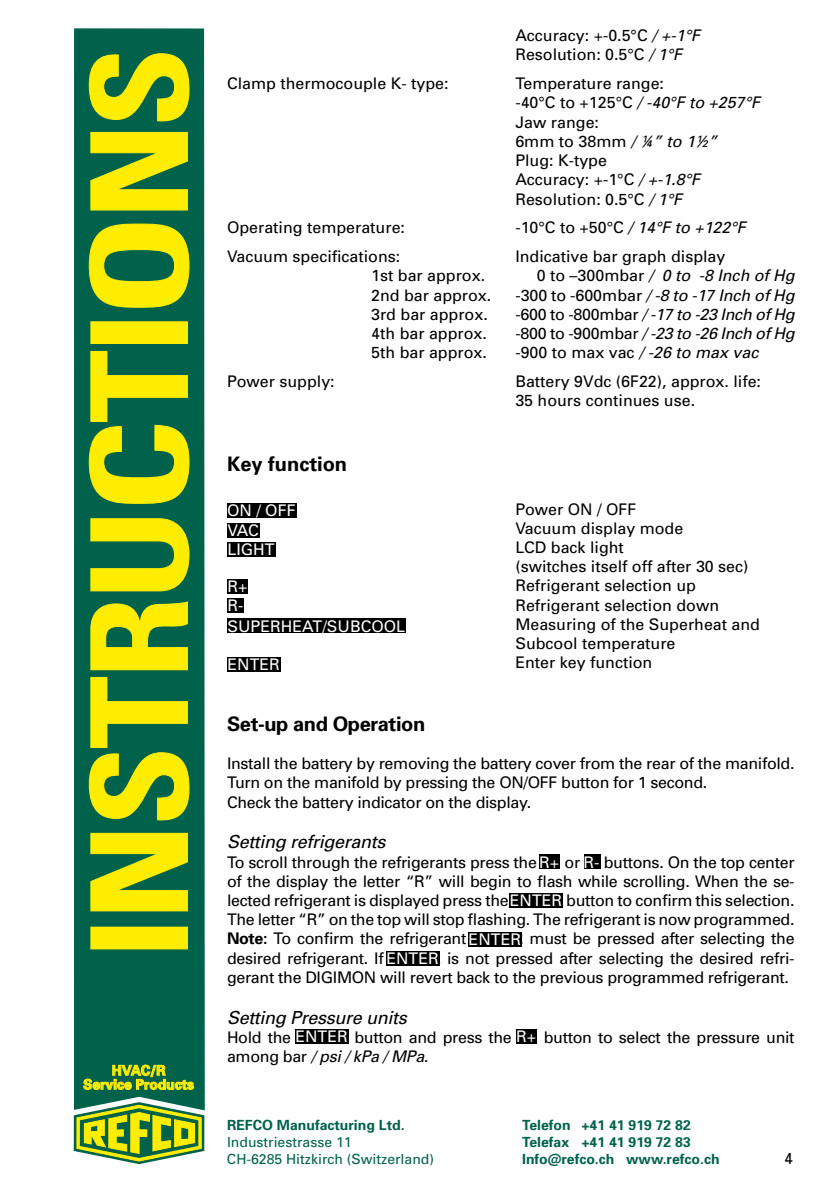
<style>
.page{position:relative;width:840px;height:1191px;background:#fff}
.page>*{position:absolute;margin:0;border:0;box-sizing:border-box;transform-origin:0 0}
.t1{font:700 20px "Univers";letter-spacing:-.02em;color:#000}
.t2{font:700 20px "Univers";color:#000}
.t3{font:italic 18px "Univers";letter-spacing:-.02em;color:#000}
.t4{font:16px/19.2px "Univers";color:#000}
.t5{font:16px/19.2px "Univers";letter-spacing:-.02em;color:#000}
.t6{font:italic 16px "Univers";letter-spacing:-.015em;color:#000}
.t7{font:16px/19.8px "Univers";color:#fff}
.t8{font:700 14px "Univers";color:#00624b}
.t9{font:14px "Univers";color:#00624b}
.t10{font:700 13.8px/14px "Univers";color:#ffed00;text-align:center}
.s1{font-style:italic}
.s2{font-style:normal}
.s3{color:#fff}
.s4{font-weight:700}
</style>
<div class="page">
<svg style="left:74px;top:1110px;width:130px;height:54px"></svg>
<div style="left:74px;top:28px;width:131px;height:1082px;background:#00624b"></div>
<div style="left:91px;top:927px;width:96px;height:22px;background:#ffed00"></div>
<svg style="left:90px;top:833px;width:97px;height:78px"></svg>
<svg style="left:89px;top:677px;width:100px;height:144px"></svg>
<svg style="left:90px;top:601px;width:97px;height:69px"></svg>
<svg style="left:90px;top:518px;width:99px;height:73px"></svg>
<svg style="left:89px;top:351px;width:100px;height:152px"></svg>
<div style="left:91px;top:322px;width:96px;height:21px;background:#ffed00"></div>
<div style="left:91px;top:321px;width:96px;height:23px;border:1px solid #ffed00"></div>
<svg style="left:89px;top:224px;width:100px;height:83px"></svg>
<svg style="left:90px;top:132px;width:97px;height:78px"></svg>
<svg style="left:89px;top:53px;width:100px;height:69px"></svg>
<svg style="left:83px;top:1064px;width:111px;height:25px"></svg>
<div style="left:227px;top:542px;width:48px;height:14px;background:#000"></div>
<div style="left:227px;top:503px;width:69px;height:14px;background:#000"></div>
<div style="left:227px;top:522px;width:32px;height:15px;background:#000"></div>
<div style="left:227px;top:579px;width:21px;height:14px;background:#000"></div>
<div style="left:227px;top:618px;width:179px;height:15px;background:#000"></div>
<div style="left:227px;top:657px;width:53px;height:14px;background:#000"></div>
<div style="left:227px;top:598px;width:17px;height:14px;background:#000"></div>
<div style="left:509px;top:893px;width:53px;height:14px;background:#000"></div>
<div style="left:386px;top:951px;width:53px;height:14px;background:#000"></div>
<div style="left:539px;top:854px;width:20px;height:15px;background:#000"></div>
<div style="left:583px;top:854px;width:17px;height:15px;background:#000"></div>
<div style="left:468px;top:932px;width:53px;height:14px;background:#000"></div>
<div style="left:295px;top:1029px;width:53px;height:14px;background:#000"></div>
<div style="left:516px;top:1028px;width:20px;height:15px;background:#000"></div>
<p class="t10" style="left:83px;top:1063px;width:112px">HVAC/R<br>Service Products</p>
<p class="t4" style="left:515px;top:26px;width:186px">Accuracy: +-0.5°C <span class="s1">/ +-1°F<br></span>Resolution: 0.5°C <span class="s1">/ 1°F</span></p>
<p class="t4" style="left:227px;top:74px;width:223px">Clamp thermocouple K- type:</p>
<p class="t4" style="left:515px;top:74px;width:246px">Temperature range:<br>-40°C to +125°C <span class="s1">/ -40°F to +257°F<br></span>Jaw range:<br>6mm to 38mm <span class="s1">/ ¼” to 1½”<br></span>Plug: K-type<br>Accuracy: +-1°C <span class="s1">/ +-1.8°F<br></span>Resolution: 0.5°C <span class="s1">/ 1°F</span></p>
<p class="t4" style="left:227px;top:218px;width:179px">Operating temperature:</p>
<p class="t6" style="left:515px;top:218px;width:232px"><span class="s2">-10°C to +50°C</span> / 14°F to +122°F</p>
<p class="t4" style="left:227px;top:247px;width:175px">Vacuum specifications:</p>
<p class="t4" style="left:515px;top:247px;width:211px">Indicative bar graph display</p>
<p class="t4" style="left:371px;top:266px;width:115px">1st bar approx.</p>
<p class="t6" style="left:536px;top:266px;width:259px"><span class="s2">0 to –300mbar</span> / 0 to -8 Inch of Hg</p>
<p class="t4" style="left:371px;top:285px;width:122px">2nd bar approx.</p>
<p class="t6" style="left:515px;top:285px;width:280px"><span class="s2">-300 to -600mbar</span> / -8 to -17 Inch of Hg</p>
<p class="t4" style="left:371px;top:304px;width:118px">3rd bar approx.</p>
<p class="t6" style="left:515px;top:304px;width:280px"><span class="s2">-600 to -800mbar</span> / -17 to -23 Inch of Hg</p>
<p class="t4" style="left:371px;top:323px;width:117px">4th bar approx.</p>
<p class="t6" style="left:515px;top:323px;width:280px"><span class="s2">-800 to -900mbar</span> / -23 to -26 Inch of Hg</p>
<p class="t4" style="left:371px;top:343px;width:117px">5th bar approx.</p>
<p class="t4" style="left:515px;top:343px;width:244px">-900 to max vac <span class="s1">/ -26 to max vac</span></p>
<p class="t4" style="left:227px;top:371px;width:109px">Power supply:</p>
<p class="t4" style="left:515px;top:371px;width:247px">Battery 9Vdc (6F22), approx. life:<br>35 hours continues use.</p>
<p class="t2" style="left:227px;top:451px;width:122px">Key function</p>
<p class="t7" style="left:227px;top:500px;width:70px">ON / OFF<br>VAC</p>
<p class="t7" style="left:227px;top:539px;width:49px">LIGHT</p>
<p class="t7" style="left:227px;top:576px;width:22px">R+</p>
<p class="t7" style="left:227px;top:615px;width:179px">SUPERHEAT/SUBCOOL</p>
<p class="t7" style="left:227px;top:654px;width:54px">ENTER</p>
<p class="t7" style="left:227px;top:595px;width:17px">R-</p>
<p class="t4" style="left:515px;top:499px;width:246px">Power ON / OFF<br>Vacuum display mode<br>LCD back light<br>(switches itself off after 30 sec)<br>Refrigerant selection up<br>Refrigerant selection down<br>Measuring of the Superheat and<br>Subcool temperature<br>Enter key function</p>
<p class="t1" style="left:227px;top:710px;width:199px">Set-up and Operation</p>
<p class="t5" style="left:227px;top:753px;width:568px">Install the battery by removing the battery cover from the rear of the manifold.<br>Turn on the manifold by pressing the ON/OFF button for 1 second.<br>Check the battery indicator on the display.</p>
<p class="t3" style="left:227px;top:830px;width:160px">Setting refrigerants</p>
<p class="t4" style="left:227px;top:852px;width:568px;text-align:justify">To scroll through the refrigerants press the <span class="s3">R+</span> or <span class="s3">R-</span> buttons. On the top center of the display the letter “R” will begin to flash while scrolling. When the se&shy;lected refrigerant is displayed press the E</p>
<p class="t4" style="left:227px;top:890px;width:568px;text-align:justify;text-indent:282px"><span class="s3">ENTER</span> button to confirm this selection.<br>The letter “R” on the top will stop flashing. The refrigerant is now programmed.<br><span class="s4">Note:</span> To confirm the refrigerant ENTER must be pressed after selecting the desired refrigerant. If ENTER is not pressed after selecting the desired refri&shy;gerant the DIGIMON will revert back to the previous programmed refrigerant.</p>
<p class="t3" style="left:227px;top:1006px;width:181px">Setting Pressure units</p>
<p class="t5" style="left:227px;top:1027px;width:310px">Hold the <span class="s3">ENTER</span> button and press the <span class="s3">R+</span></p>
<p class="t5" style="left:543px;top:1027px;width:252px">button to select the pressure unit</p>
<p class="t6" style="left:227px;top:1046px;width:203px"><span class="s2">among bar</span> / psi / kPa / MPa.</p>
<p class="t7" style="left:468px;top:929px;width:54px">ENTER</p>
<p class="t7" style="left:386px;top:948px;width:54px">ENTER</p>
<p class="t8" style="left:227px;top:1116px;width:179px">REFCO Manufacturing Ltd.</p>
<p class="t8" style="left:522px;top:1116px;width:170px">Telefon +41 41 919 72 82</p>
<p class="t9" style="left:227px;top:1133px;width:126px">Industriestrasse 11</p>
<p class="t8" style="left:522px;top:1133px;width:170px">Telefax +41 41 919 72 83</p>
<p class="t9" style="left:227px;top:1150px;width:208px">CH-6285 Hitzkirch (Switzerland)</p>
<p class="t8" style="left:522px;top:1149px;width:199px">Info@refco.ch www.refco.ch</p>
<p class="t4" style="left:783px;top:1148px;width:10px">4</p>
</div>
